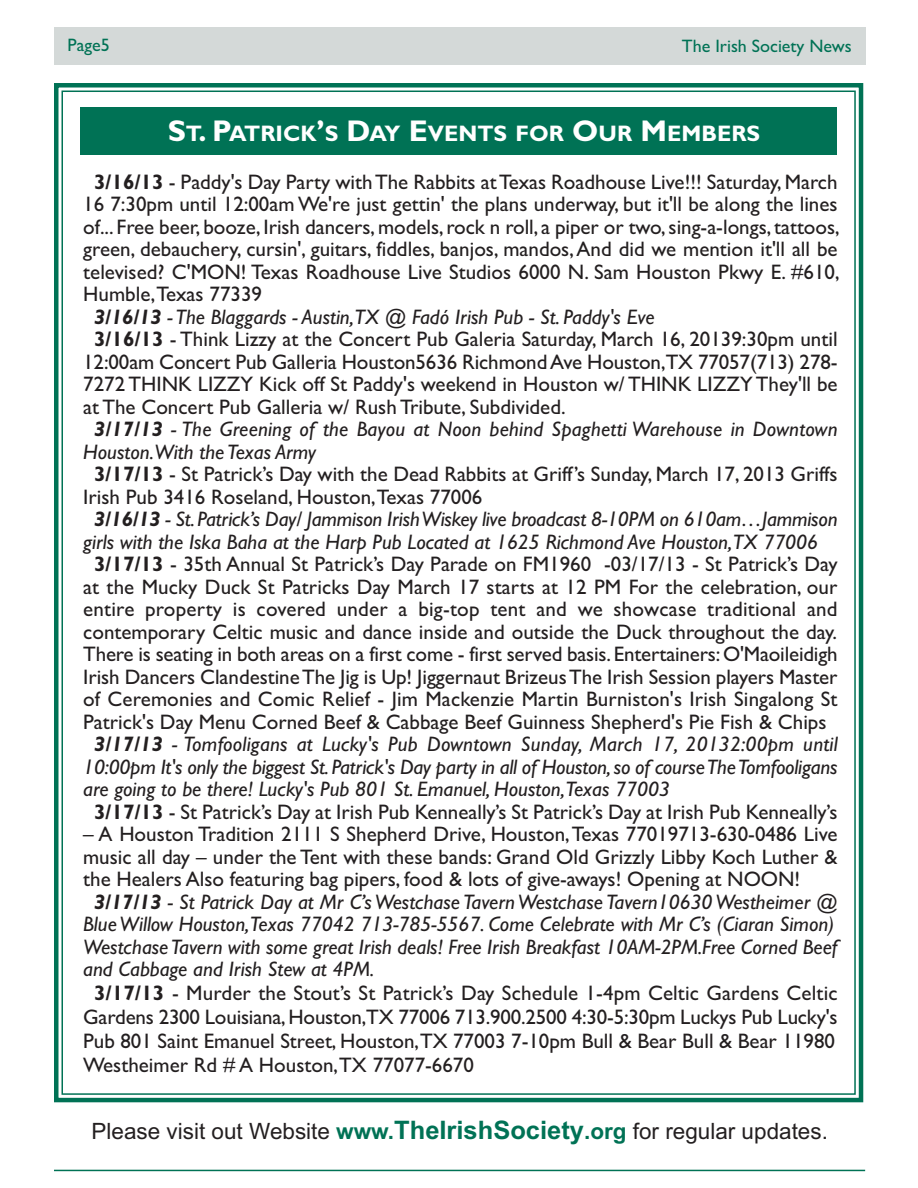
<style>
.page{position:relative;width:918px;height:1188px;background:#fff}
.page>*{position:absolute;margin:0;border:0;box-sizing:border-box;transform-origin:0 0}
.t1{font:22.5px "Arial";color:#231f20}
.t2{font:700 22.5px "Gill Sans";color:#fff}
.t3{font:21px "Gill Sans";color:#231f20}
.t4{font:italic 21px "Gill Sans";color:#231f20}
.t5{font:18px "Gill Sans";color:#007255}
.s1{font-size:30px}
.s2{font-weight:700}
.s3{font-weight:700;color:#007255}
.s4{font-weight:700;font-size:25.5px;color:#007255}
</style>
<div class="page">
<div style="left:54px;top:83px;width:809px;height:1019px;border:4px solid #007255"></div>
<div style="left:81px;top:107px;width:756px;height:48px;background:#007255"></div>
<div style="left:54px;top:28px;width:811px;height:37px;background:#d4d9d8"></div>
<hr style="left:54px;top:1170px;width:811px;height:1px;background:#007255">
<p class="t5" style="left:68px;top:34px;width:44px">Page5</p>
<p class="t5" style="left:682px;top:36px;width:171px">The Irish Society News</p>
<p class="t2" style="left:168px;top:120px;width:594px"><span class="s1">S</span>T<span class="s1">. P</span>ATRICK<span class="s1">’</span>S <span class="s1">D</span>AY <span class="s1">E</span>VENTS FOR <span class="s1">O</span>UR <span class="s1">M</span>EMBERS</p>
<p class="t3" style="left:94px;top:169px;width:745px"><span class="s2">3/16/13</span> - Paddy's Day Party withThe Rabbits atTexas Roadhouse Live!!! Saturday,March</p>
<p class="t3" style="left:83px;top:192px;width:756px">16 7:30pm until 12:00am We're just gettin' the plans underway, but it'll be along the lines</p>
<p class="t3" style="left:83px;top:214px;width:758px">of... Free beer, booze, Irish dancers,models,rock n roll, a piper or two,sing-a-longs,tattoos,</p>
<p class="t3" style="left:83px;top:237px;width:756px">green, debauchery, cursin', guitars, fiddles, banjos, mandos,And did we mention it'll all be</p>
<p class="t3" style="left:83px;top:259px;width:758px">televised? C'MON! Texas Roadhouse Live Studios 6000 N. Sam Houston Pkwy E. #610,</p>
<p class="t3" style="left:83px;top:282px;width:180px">Humble,Texas 77339</p>
<p class="t4" style="left:94px;top:304px;width:562px"><span class="s2">3/16/13</span> - The Blaggards - Austin,TX @ Fadó Irish Pub - St. Paddy's Eve</p>
<p class="t3" style="left:94px;top:327px;width:745px"><span class="s2">3/16/13</span> - Think Lizzy at the Concert Pub Galeria Saturday, March 16, 20139:30pm until</p>
<p class="t3" style="left:83px;top:349px;width:756px">12:00am Concert Pub Galleria Houston5636 RichmondAve Houston,TX 77057(713) 278-</p>
<p class="t3" style="left:83px;top:372px;width:756px">7272 THINK LIZZY Kick off St Paddy's weekend in Houston w/ THINK LIZZY They'll be</p>
<p class="t3" style="left:83px;top:394px;width:484px">at The Concert Pub Galleria w/ Rush Tribute, Subdivided.</p>
<p class="t4" style="left:94px;top:417px;width:745px"><span class="s2">3/17/13</span> - The Greening of the Bayou at Noon behind Spaghetti Warehouse in Downtown</p>
<p class="t4" style="left:83px;top:439px;width:234px">Houston.With the Texas Army</p>
<p class="t3" style="left:94px;top:462px;width:745px"><span class="s2">3/17/13</span> - St Patrick’s Day with the Dead Rabbits at Griff’s Sunday, March 17, 2013 Griffs</p>
<p class="t3" style="left:83px;top:484px;width:401px">Irish Pub 3416 Roseland, Houston,Texas 77006</p>
<p class="t4" style="left:94px;top:507px;width:745px"><span class="s2">3/16/13</span> - St. Patrick’s Day/ Jammison IrishWiskey live broadcast 8-10PM on 610am…Jammison</p>
<p class="t4" style="left:83px;top:529px;width:736px">girls with the Iska Baha at the Harp Pub Located at 1625 Richmond Ave Houston,TX 77006</p>
<p class="t3" style="left:94px;top:552px;width:745px"><span class="s2">3/17/13</span> - 35th Annual St Patrick’s Day Parade on FM1960 -03/17/13 - St Patrick’s Day</p>
<p class="t3" style="left:83px;top:574px;width:756px">at the Mucky Duck St Patricks Day March 17 starts at 12 PM For the celebration, our</p>
<p class="t3" style="left:83px;top:597px;width:756px">entire property is covered under a big-top tent and we showcase traditional and</p>
<p class="t3" style="left:83px;top:619px;width:755px">contemporary Celtic music and dance inside and outside the Duck throughout the day.</p>
<p class="t3" style="left:83px;top:642px;width:756px">There is seating in both areas on a first come - first served basis. Entertainers:O'Maoileidigh</p>
<p class="t3" style="left:83px;top:664px;width:756px">Irish Dancers ClandestineThe Jig is Up! Jiggernaut BrizeusThe Irish Session players Master</p>
<p class="t3" style="left:83px;top:687px;width:756px">of Ceremonies and Comic Relief - Jim Mackenzie Martin Burniston's Irish Singalong St</p>
<p class="t3" style="left:83px;top:709px;width:745px">Patrick's Day Menu Corned Beef &amp; Cabbage Beef Guinness Shepherd's Pie Fish &amp; Chips</p>
<p class="t4" style="left:94px;top:732px;width:745px"><span class="s2">3/17/13</span> - Tomfooligans at Lucky's Pub Downtown Sunday, March 17, 20132:00pm until</p>
<p class="t4" style="left:83px;top:754px;width:756px">10:00pm It's only the biggest St. Patrick's Day party in all of Houston,so of courseTheTomfooligans</p>
<p class="t4" style="left:83px;top:777px;width:588px">are going to be there! Lucky's Pub 801 St. Emanuel, Houston,Texas 77003</p>
<p class="t3" style="left:94px;top:799px;width:745px"><span class="s2">3/17/13</span> - St Patrick’s Day at Irish Pub Kenneally’s St Patrick’s Day at Irish Pub Kenneally’s</p>
<p class="t3" style="left:83px;top:822px;width:756px">– A Houston Tradition 2111 S Shepherd Drive, Houston,Texas 77019713-630-0486 Live</p>
<p class="t3" style="left:83px;top:844px;width:756px">music all day – under the Tent with these bands: Grand Old Grizzly Libby Koch Luther &amp;</p>
<p class="t3" style="left:83px;top:867px;width:719px">the Healers Also featuring bag pipers, food &amp; lots of give-aways! Opening at NOON!</p>
<p class="t4" style="left:94px;top:889px;width:745px"><span class="s2">3/17/13</span> - St Patrick Day at Mr C’sWestchase TavernWestchase Tavern10630Westheimer @</p>
<p class="t4" style="left:83px;top:912px;width:753px">BlueWillow Houston,Texas 77042 713-785-5567. Come Celebrate with Mr C’s (Ciaran Simon)</p>
<p class="t4" style="left:83px;top:934px;width:756px">WestchaseTavern with some great Irish deals! Free Irish Breakfast 10AM-2PM.Free Corned Beef</p>
<p class="t4" style="left:83px;top:957px;width:293px">and Cabbage and Irish Stew at 4PM.</p>
<p class="t3" style="left:94px;top:981px;width:745px"><span class="s2">3/17/13</span> - Murder the Stout’s St Patrick’s Day Schedule 1-4pm Celtic Gardens Celtic</p>
<p class="t3" style="left:83px;top:1005px;width:756px">Gardens 2300 Louisiana,Houston,TX 77006 713.900.2500 4:30-5:30pm Luckys Pub Lucky's</p>
<p class="t3" style="left:83px;top:1029px;width:753px">Pub 801 Saint Emanuel Street, Houston,TX 77003 7-10pm Bull &amp; Bear Bull &amp; Bear 11980</p>
<p class="t3" style="left:83px;top:1053px;width:392px">Westheimer Rd # A Houston,TX 77077-6670</p>
<p class="t1" style="left:92px;top:1119px;width:738px">Please visit out Website <span class="s3">www.</span><span class="s4">TheIrishSociety</span><span class="s3">.org</span> for regular updates.</p>
</div>
